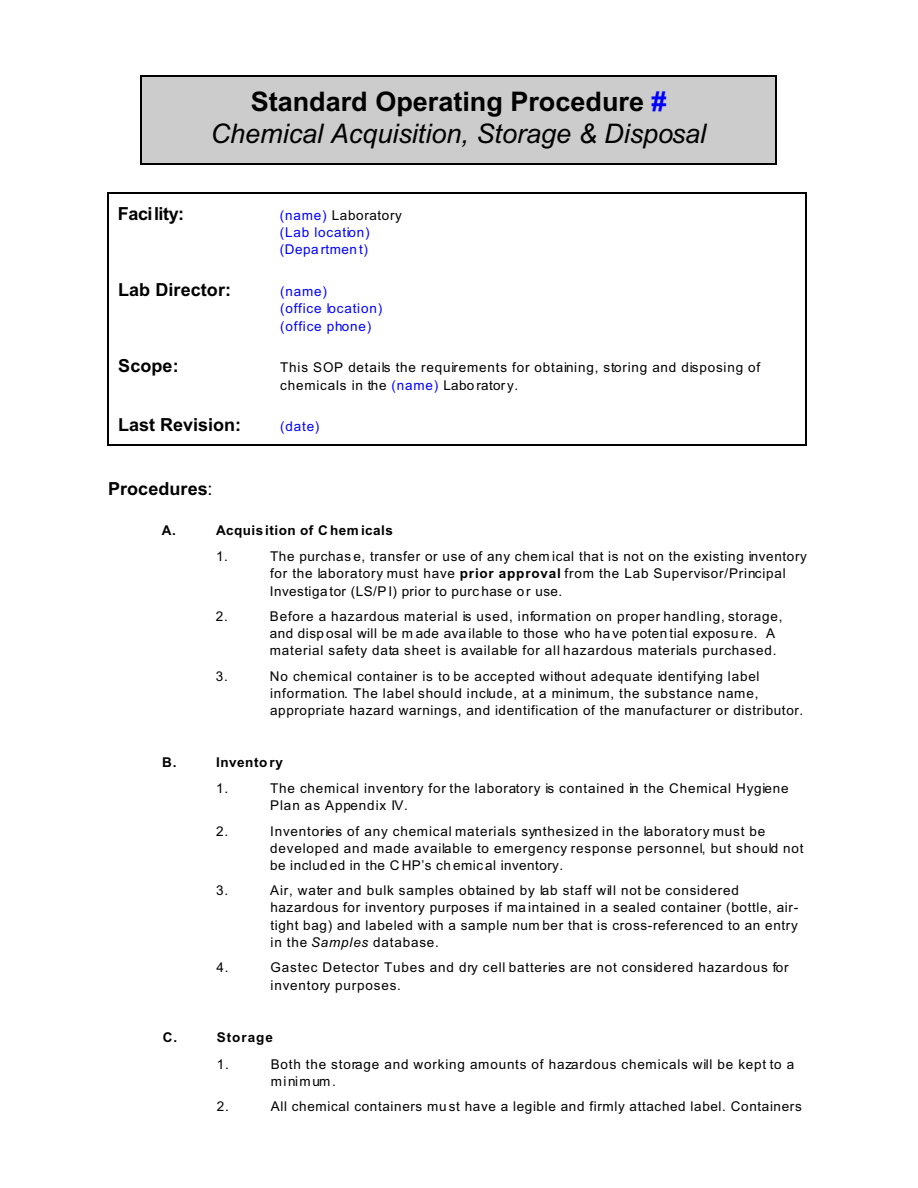
<style>
.page{position:relative;width:918px;height:1188px;background:#fff}
.page>*{position:absolute;margin:0;border:0;box-sizing:border-box;transform-origin:0 0}
.t1{font:italic 27px/31.3px "Arial";color:#000;text-align:center}
.t2{font:700 18px "Arial";letter-spacing:.005em;color:#000}
.t3{font:700 18px "Arial";letter-spacing:-.025em;color:#000}
.t4{font:13.5px/17.1px "Arial";letter-spacing:.06em;color:#000}
.t5{font:13.5px/17.4px "Arial";letter-spacing:.06em;color:#00f}
.t6{font:700 13.5px "Arial";letter-spacing:.035em;color:#000}
.t7{font:700 13.5px "Arial";letter-spacing:.075em;color:#000}
.s1{font-weight:700;font-style:normal}
.s2{font-weight:700;font-style:normal;color:#00f}
.s3{color:#000}
.s4{color:#00f}
.s5{font-weight:400}
.s6{font-weight:700}
.s7{font-style:italic}
</style>
<div class="page">
<hr style="left:107px;top:192px;width:2px;height:253px;background:#000">
<hr style="left:805px;top:192px;width:2px;height:253px;background:#000">
<hr style="left:107px;top:192px;width:700px;height:1px;background:#000">
<hr style="left:107px;top:444px;width:700px;height:1px;background:#000">
<div style="left:140px;top:75px;width:636px;height:90px;background:#ccc"></div>
<hr style="left:140px;top:75px;width:1px;height:90px;background:#000">
<hr style="left:775px;top:75px;width:1px;height:90px;background:#000">
<hr style="left:140px;top:75px;width:636px;height:1px;background:#000">
<hr style="left:140px;top:163px;width:636px;height:2px;background:#000">
<h1 class="t1" style="left:211px;top:89px;width:497px"><span class="s1">Standard Operating Procedure</span> <span class="s2">#<br></span>Chemical Acquisition, Storage &amp; Disposal</h1>
<h2 class="t3" style="left:118px;top:206px;width:68px">Facility:</h2>
<p class="t5" style="left:280px;top:207px;width:124px">(name) <span class="s3">Laboratory </span>(Lab location) (Depa rtmen t)</p>
<h2 class="t2" style="left:118px;top:283px;width:115px">Lab Director:</h2>
<p class="t5" style="left:280px;top:283px;width:104px">(name)<br>(office location) (office phone)</p>
<h2 class="t2" style="left:118px;top:359px;width:62px">Scope:</h2>
<p class="t4" style="left:280px;top:359px;width:482px;line-height:17.9px">This SOP details the requirements for obtaining, storing and disposing of chemicals in the <span class="s4">(name)</span> Laboratory.</p>
<h2 class="t2" style="left:118px;top:418px;width:125px">Last Revision:</h2>
<p class="t5" style="left:280px;top:419px;width:41px">(date)</p>
<h2 class="t2" style="left:108px;top:482px;width:106px">Procedures<span class="s5">:</span></h2>
<p class="t6" style="left:162px;top:525px;width:16px">A.</p>
<p class="t6" style="left:216px;top:525px;width:178px">Acquis ition of C hem icals</p>
<p class="t4" style="left:216px;top:549px;width:14px">1.</p>
<p class="t4" style="left:270px;top:549px;width:539px">The purchas e, transfer or use of any chem ical that is not on the existing inventory for the laboratory must have <span class="s6">prior approval</span> from the Lab Supervisor/Principal<br>Investiga tor (LS/PI) prior to purc hase o r use.</p>
<p class="t4" style="left:216px;top:609px;width:14px">2.</p>
<p class="t4" style="left:270px;top:609px;width:514px">Before a hazardous material is used, information on proper handling, storage, and disp osal will be m ade ava ilable to those who ha ve poten tial exposu re. A material safety data sheet is available for all hazardous materials purchased.</p>
<p class="t4" style="left:216px;top:669px;width:14px">3.</p>
<p class="t4" style="left:270px;top:669px;width:535px">No chemical container is to be accepted without adequate identifying label information. The label should include, at a minimum, the substance name, appropriate hazard warnings, and identification of the manufacturer or distributor.</p>
<p class="t6" style="left:162px;top:757px;width:16px">B.</p>
<p class="t6" style="left:216px;top:757px;width:68px">Invento ry</p>
<p class="t4" style="left:216px;top:781px;width:14px">1.</p>
<p class="t4" style="left:270px;top:781px;width:520px">The chemical inventory for the laboratory is contained in the Chemical Hygiene<br>Plan as Appendix IV.</p>
<p class="t4" style="left:216px;top:824px;width:14px">2.</p>
<p class="t4" style="left:270px;top:824px;width:535px">Inventories of any chemical materials synthesized in the laboratory must be developed and made available to emergency response personnel, but should not be includ ed in the C HP’s ch emic al inventory.</p>
<p class="t4" style="left:216px;top:883px;width:14px">3.</p>
<p class="t4" style="left:270px;top:883px;width:529px">Air, water and bulk samples obtained by lab staff will not be considered hazardous for inventory purposes if ma intained in a sealed container (bottle, air&shy;tight bag) and labeled with a sample num ber that is cross-referenced to an entry in the <span class="s7">Samples</span> database.</p>
<p class="t4" style="left:217px;top:960px;width:14px">4.</p>
<p class="t4" style="left:271px;top:960px;width:520px">Gastec Detector Tubes and dry cell batteries are not considered hazardous for inventory purposes.</p>
<p class="t6" style="left:163px;top:1033px;width:16px">C.</p>
<p class="t7" style="left:217px;top:1033px;width:58px">Storage</p>
<p class="t4" style="left:217px;top:1057px;width:14px">1.</p>
<p class="t4" style="left:271px;top:1057px;width:525px">Both the storage and working amounts of hazardous chemicals will be kept to a minimum.</p>
<p class="t4" style="left:217px;top:1099px;width:14px">2.</p>
<p class="t4" style="left:271px;top:1099px;width:532px">All chemical containers mu st have a legible and firmly attached label. Containers</p>
</div>
